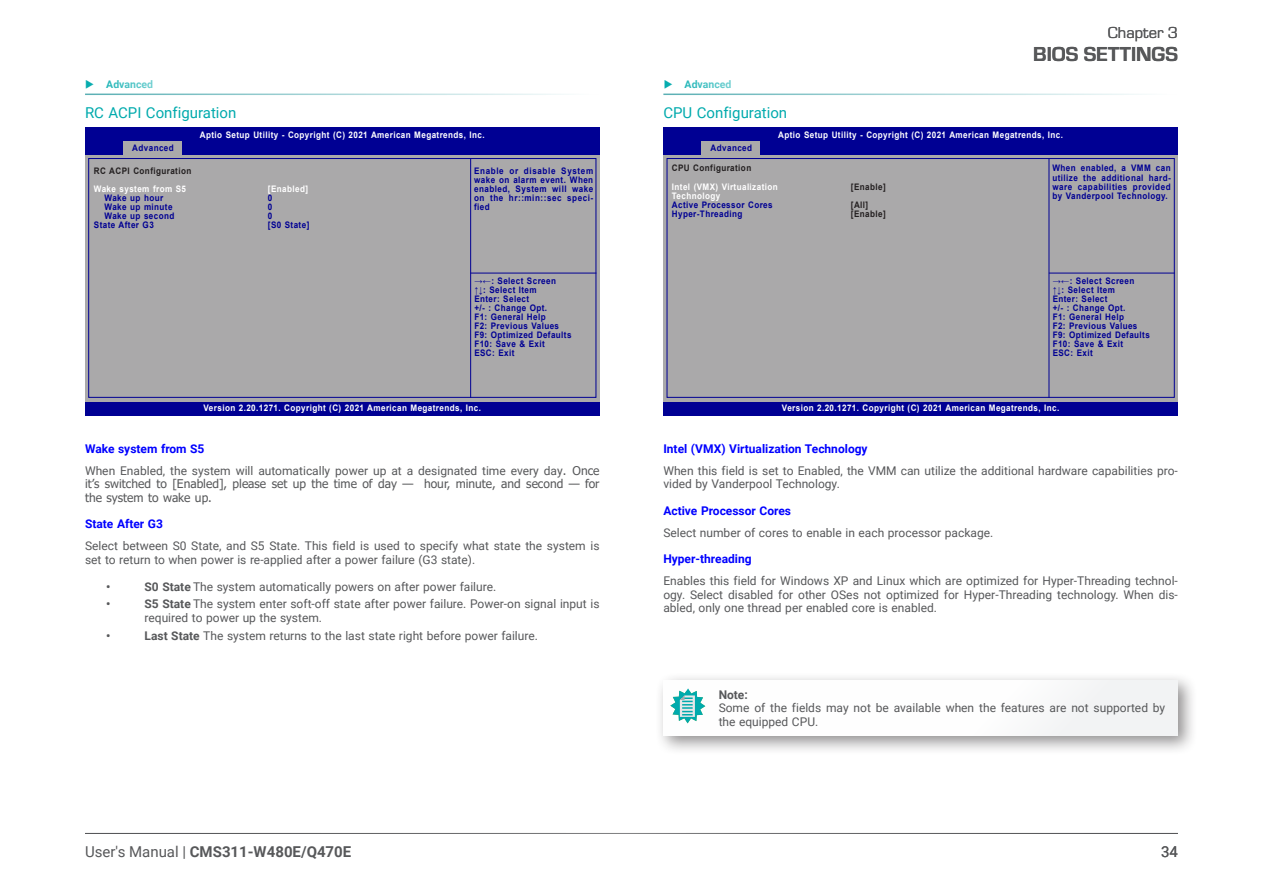
<style>
.page{position:relative;width:1263px;height:893px;background:#fff}
.page>*{position:absolute;margin:0;border:0;box-sizing:border-box;transform-origin:0 0}
.t1{font:700 21px "Eurostile";color:#57585a}
.t2{font:16.5px "Eurostile";color:#57585a}
.Heading_3{font:15px "Roboto";color:#00aaad}
.t3{font:700 15px "Roboto";color:#57585a}
.t4{font:15px "Roboto";color:#57585a}
.Body_Text{font:12px/13.5px "Roboto";color:#57585a}
.Body_Text-2{font:12px/13.5px "Tahoma";color:#57585a;text-align:justify}
.BIOS_Item{font:700 12px "Roboto";color:#00f}
.note{font:12px/13.5px "Roboto";color:#57585a}
.note-2{font:700 12px "Roboto";color:#57585a}
.t5{font:700 10.5px "Roboto";color:#00aaad}
.BIOS_text{font:700 9px/9px "Arial";letter-spacing:.05em;color:#000093;text-align:justify;scale:.9 1}
.BIOS_text-2{font:700 9px "Arial";letter-spacing:.05em;color:#fff;scale:.9 1}
.BIOS_text-3{font:700 9px "Arial";letter-spacing:.05em;color:#231f20;scale:.9 1}
.s1{font-family:"Roboto"}
.s2{font-weight:700}
.s3{font-weight:400}
</style>
<div class="page">
<hr style="left:85px;top:833px;width:1093px;height:1px;background:#57585a">
<div style="left:85px;top:141px;width:515px;height:264px;background:#aaa9aa"></div>
<div style="left:85px;top:128px;width:514px;height:13px;background:#000093"></div>
<div style="left:85px;top:141px;width:515px;height:14px;background:#000093"></div>
<div style="left:85px;top:402px;width:514px;height:13px;background:#000093"></div>
<div style="left:88px;top:158px;width:508px;height:240px;border:1px solid #000093"></div>
<hr style="left:470px;top:159px;width:1px;height:239px;background:#000093">
<hr style="left:470px;top:273px;width:126px;height:1px;background:#000093">
<div style="left:123px;top:141px;width:59px;height:14px;background:#aaa9aa"></div>
<hr style="left:85px;top:94px;width:515px;height:1px;background:#2e9aa0">
<div style="left:663px;top:141px;width:515px;height:264px;background:#aaa9aa"></div>
<div style="left:664px;top:128px;width:514px;height:13px;background:#000093"></div>
<div style="left:663px;top:141px;width:515px;height:14px;background:#000093"></div>
<div style="left:664px;top:402px;width:514px;height:13px;background:#000093"></div>
<div style="left:666px;top:158px;width:509px;height:240px;border:1px solid #000093"></div>
<hr style="left:1048px;top:159px;width:1px;height:239px;background:#000093">
<hr style="left:1049px;top:273px;width:126px;height:1px;background:#000093">
<div style="left:702px;top:141px;width:58px;height:14px;background:#aaa9aa"></div>
<hr style="left:663px;top:94px;width:515px;height:1px;background:#2e9aa0">
<div style="left:655px;top:672px;width:543px;height:84px;background:#231f20;opacity:.5"></div>
<div style="left:663px;top:680px;width:515px;height:56px;background:#fefefe"></div>
<svg style="left:670px;top:688px;width:35px;height:35px"></svg>
<p class="t2" style="left:1108px;top:22px;width:72px">Chapter 3</p>
<p class="t1" style="left:1033px;top:39px;width:146px">BIOS SETTINGS</p>
<p class="t5" style="left:106px;top:76px;width:48px">Advanced</p>
<p class="t5" style="left:685px;top:76px;width:48px">Advanced</p>
<p class="Heading_3" style="left:85px;top:102px;width:153px">RC ACPI Configuration</p>
<p class="Heading_3" style="left:663px;top:102px;width:125px">CPU Configuration</p>
<p class="BIOS_text-2" style="left:200px;top:129px;width:318px">Aptio Setup Utility - Copyright (C) 2021 American Megatrends, Inc.</p>
<p class="BIOS_text-2" style="left:778px;top:129px;width:318px">Aptio Setup Utility - Copyright (C) 2021 American Megatrends, Inc.</p>
<p class="BIOS_text" style="left:132px;top:144px;width:48px">Advanced</p>
<p class="BIOS_text" style="left:711px;top:144px;width:48px">Advanced</p>
<p class="BIOS_text-3" style="left:94px;top:165px;width:110px">RC ACPI Configuration</p>
<p class="BIOS_text-2" style="left:94px;top:183px;width:104px">Wake system from S5</p>
<p class="BIOS_text" style="left:105px;top:194px;width:67px">Wake up hour</p>
<p class="BIOS_text" style="left:105px;top:203px;width:77px">Wake up minute</p>
<p class="BIOS_text" style="left:105px;top:212px;width:79px">Wake up second</p>
<p class="BIOS_text" style="left:94px;top:221px;width:68px">State After G3</p>
<p class="BIOS_text-2" style="left:268px;top:183px;width:46px">[Enabled]</p>
<p class="BIOS_text" style="left:268px;top:194px;width:7px">0</p>
<p class="BIOS_text" style="left:268px;top:203px;width:7px">0</p>
<p class="BIOS_text" style="left:268px;top:212px;width:7px">0</p>
<p class="BIOS_text" style="left:268px;top:221px;width:48px">[S0 State]</p>
<p class="BIOS_text" style="left:474px;top:167px;width:134px">Enable or disable System wake on alarm event. When enabled, System will wake on the hr::min::sec speci&shy;fied</p>
<p class="BIOS_text-3" style="left:672px;top:162px;width:90px">CPU Configuration</p>
<p class="BIOS_text-2" style="left:672px;top:180px;width:119px">Intel (VMX) Virtualization</p>
<p class="BIOS_text-2" style="left:672px;top:189px;width:55px">Technology</p>
<p class="BIOS_text" style="left:672px;top:200px;width:113px">Active Processor Cores</p>
<p class="BIOS_text" style="left:672px;top:209px;width:80px">Hyper-Threading</p>
<p class="BIOS_text-3" style="left:851px;top:180px;width:40px">[Enable]</p>
<p class="BIOS_text-3" style="left:851px;top:198px;width:21px">[All]</p>
<p class="BIOS_text-3" style="left:851px;top:207px;width:40px">[Enable]</p>
<p class="BIOS_text" style="left:1052px;top:164px;width:133px">When enabled, a VMM can utilize the additional hard&shy;ware capabilities provided by Vanderpool Technology.</p>
<p class="BIOS_text" style="left:474px;top:277px;width:92px">→←: Select Screen</p>
<p class="BIOS_text" style="left:474px;top:286px;width:71px">↑↓: Select Item</p>
<p class="BIOS_text" style="left:474px;top:295px;width:62px">Enter: Select</p>
<p class="BIOS_text" style="left:474px;top:304px;width:82px">+/- : Change Opt.</p>
<p class="BIOS_text" style="left:474px;top:313px;width:81px">F1: General Help</p>
<p class="BIOS_text" style="left:474px;top:322px;width:96px">F2: Previous Values</p>
<p class="BIOS_text" style="left:474px;top:331px;width:109px">F9: Optimized Defaults</p>
<p class="BIOS_text" style="left:474px;top:340px;width:80px">F10: Save &amp; Exit</p>
<p class="BIOS_text" style="left:474px;top:349px;width:46px">ESC: Exit</p>
<p class="BIOS_text" style="left:1053px;top:277px;width:92px">→←: Select Screen</p>
<p class="BIOS_text" style="left:1053px;top:286px;width:71px">↑↓: Select Item</p>
<p class="BIOS_text" style="left:1053px;top:295px;width:62px">Enter: Select</p>
<p class="BIOS_text" style="left:1053px;top:304px;width:82px">+/- : Change Opt.</p>
<p class="BIOS_text" style="left:1053px;top:313px;width:81px">F1: General Help</p>
<p class="BIOS_text" style="left:1053px;top:322px;width:96px">F2: Previous Values</p>
<p class="BIOS_text" style="left:1053px;top:331px;width:109px">F9: Optimized Defaults</p>
<p class="BIOS_text" style="left:1053px;top:340px;width:80px">F10: Save &amp; Exit</p>
<p class="BIOS_text" style="left:1053px;top:349px;width:46px">ESC: Exit</p>
<p class="BIOS_text-2" style="left:204px;top:402px;width:310px">Version 2.20.1271. Copyright (C) 2021 American Megatrends, Inc.</p>
<p class="BIOS_text-2" style="left:782px;top:402px;width:310px">Version 2.20.1271. Copyright (C) 2021 American Megatrends, Inc.</p>
<p class="BIOS_Item" style="left:85px;top:440px;width:121px">Wake system from S5</p>
<p class="Body_Text-2" style="left:85px;top:464px;width:516px"><span class="s1">When Enabled, the system will automatically power up at a designated time every day</span>. Once it’s switched to [Enabled], please set up the time of day — hour, minute, and second — for the system to wake up.</p>
<p class="BIOS_Item" style="left:85px;top:515px;width:79px">State After G3</p>
<p class="Body_Text" style="left:85px;top:539px;width:516px">Select between S0 State, and S5 State. This field is used to specify what state the system is set to return to when power is re-applied after a power failure (G3 state).</p>
<p class="note-2" style="left:106px;top:578px;width:6px">•</p>
<p class="Body_Text" style="left:145px;top:579px;width:353px"><span class="s2">S0 State</span> The system automatically powers on after power failure.</p>
<p class="note-2" style="left:106px;top:596px;width:6px">•</p>
<p class="Body_Text" style="left:145px;top:597px;width:456px"><span class="s2">S5 State</span> The system enter soft-off state after power failure. Power-on signal input is required to power up the system.</p>
<p class="note-2" style="left:106px;top:627px;width:6px">•</p>
<p class="Body_Text" style="left:145px;top:628px;width:395px"><span class="s2">Last State</span> The system returns to the last state right before power failure.</p>
<p class="BIOS_Item" style="left:663px;top:440px;width:206px">Intel (VMX) Virtualization Technology</p>
<p class="Body_Text" style="left:663px;top:463px;width:516px">When this field is set to Enabled, the VMM can utilize the additional hardware capabilities pro&shy;vided by Vanderpool Technology.</p>
<p class="BIOS_Item" style="left:663px;top:502px;width:129px">Active Processor Cores</p>
<p class="Body_Text" style="left:663px;top:525px;width:331px">Select number of cores to enable in each processor package.</p>
<p class="BIOS_Item" style="left:663px;top:550px;width:90px">Hyper-threading</p>
<p class="Body_Text" style="left:663px;top:574px;width:516px;text-align:justify">Enables this field for Windows XP and Linux which are optimized for Hyper-Threading technol&shy;ogy. Select disabled for other OSes not optimized for Hyper-Threading technology. When dis&shy;abled, only one thread per enabled core is enabled.</p>
<p class="note-2" style="left:719px;top:686px;width:31px">Note:</p>
<p class="note" style="left:719px;top:701px;width:448px">Some of the fields may not be available when the features are not supported by the equipped CPU.</p>
<p class="t3" style="left:85px;top:841px;width:268px"><span class="s3">User's Manual |</span> CMS311-W480E/Q470E</p>
<p class="t4" style="left:1161px;top:841px;width:18px">34</p>
</div>
